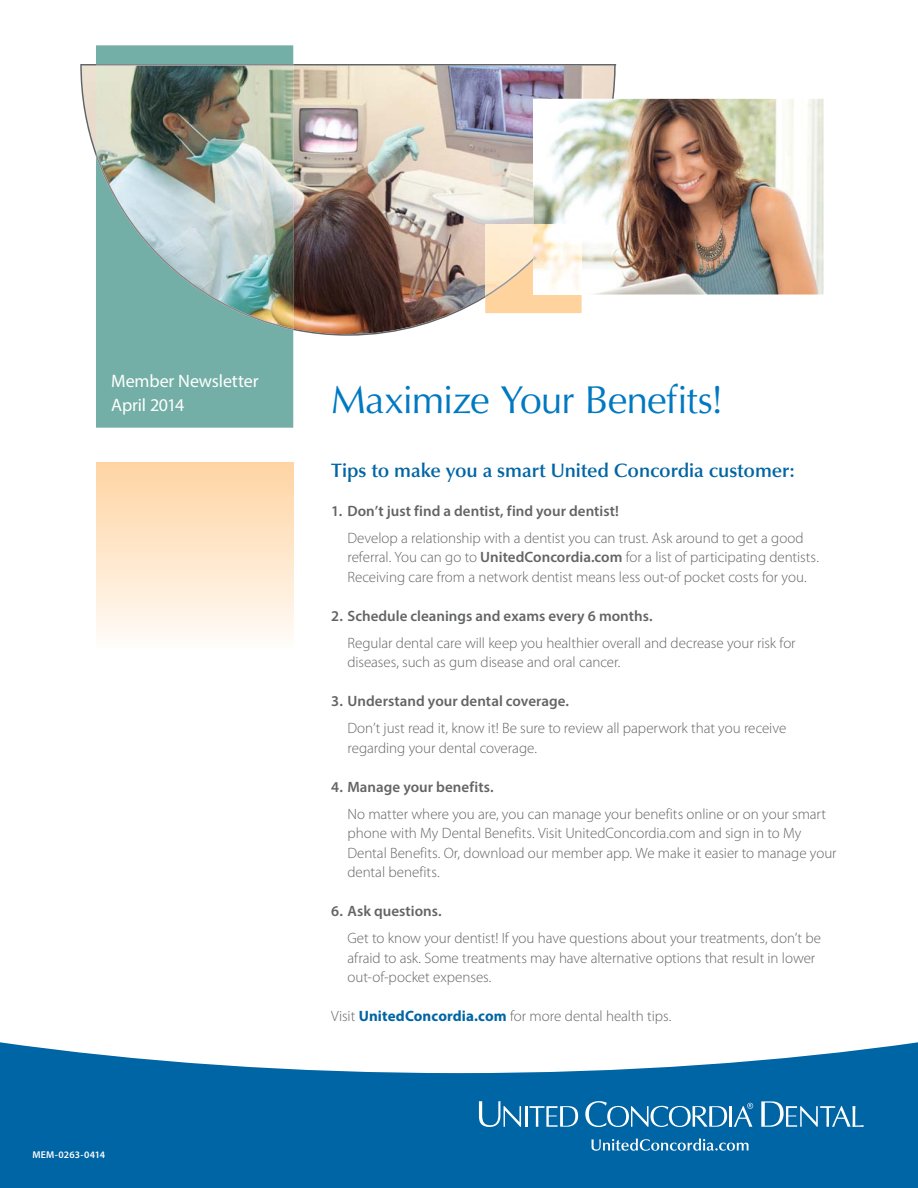
<style>
.page{position:relative;width:918px;height:1188px;background:#fff}
.page>*{position:absolute;margin:0;border:0;box-sizing:border-box;transform-origin:0 0}
.t1{font:39px "Optima LT Std";letter-spacing:-.02em;color:#0079c1}
.t2{font:600 19.5px "Optima LT Std";letter-spacing:-.005em;color:#0065a4}
.t3{font:18px/24px "Myriad Pro";letter-spacing:-.01em;color:#fff}
.t4{font:300 15px/19.5px "Myriad Pro";letter-spacing:-.005em;color:#636466}
.t5{font:600 15px "Myriad Pro";color:#636466}
.t6{font:600 9.9px "Myriad Pro";letter-spacing:.015em;color:#fff}
.s1{font-weight:600}
.s2{font-weight:700;color:#0065a4}
</style>
<div class="page">
<svg style="left:0;top:1042px;width:918px;height:146px;fill:#0065a4"></svg>
<img style="left:80px;top:64px;width:536px;height:272px">
<img style="left:533px;top:99px;width:291px;height:195px">
<div style="left:485px;top:224px;width:48px;height:34px;background:#feecd2"></div>
<svg style="left:485px;top:258px;width:97px;height:55px;background:#fbd7aa"></svg>
<img style="left:533px;top:224px;width:49px;height:70px">
<div style="left:96px;top:45px;width:197px;height:383px;background:#73afa6"></div>
<img style="left:96px;top:64px;width:197px;height:266px">
<div style="left:96px;top:463px;width:197px;height:187px;background:linear-gradient(to bottom,#ffd4a2,#fffcf9)"></div>
<hr style="left:525px;top:1106px;width:2px;height:21px;background:#fff">
<svg style="left:530px;top:1106px;width:48px;height:21px"></svg>
<hr style="left:730px;top:1106px;width:2px;height:21px;background:#fff">
<svg style="left:479px;top:1101px;width:42px;height:26px"></svg>
<svg style="left:585px;top:1101px;width:142px;height:26px;background:#3886b7"></svg>
<svg style="left:734px;top:1103px;width:19px;height:24px"></svg>
<svg style="left:761px;top:1101px;width:103px;height:26px;background:#3a88b8"></svg>
<svg style="left:591px;top:1138px;width:158px;height:13px;background:#438dbb"></svg>
<p class="t3" style="left:111px;top:369px;width:149px">Member Newsletter<br>April 2014</p>
<p class="t6" style="left:32px;top:1151px;width:74px">MEM-0263-0414</p>
<h1 class="t1" style="left:331px;top:377px;width:394px">Maximize Your Benefits!</h1>
<h2 class="t2" style="left:331px;top:458px;width:465px">Tips to make you a smart United Concordia customer:</h2>
<p class="t5" style="left:331px;top:505px;width:289px">1. Don’t just find a dentist, find your dentist!</p>
<p class="t4" style="left:347px;top:529px;width:473px">Develop a relationship with a dentist you can trust. Ask around to get a good referral. You can go to <span class="s1">UnitedConcordia.com</span> for a list of participating dentists.<br>Receiving care from a network dentist means less out-of pocket costs for you.</p>
<p class="t5" style="left:331px;top:610px;width:323px">2. Schedule cleanings and exams every 6 months.</p>
<p class="t4" style="left:347px;top:634px;width:450px">Regular dental care will keep you healthier overall and decrease your risk for diseases, such as gum disease and oral cancer.</p>
<p class="t5" style="left:331px;top:695px;width:239px">3. Understand your dental coverage.</p>
<p class="t4" style="left:347px;top:719px;width:440px">Don’t just read it, know it! Be sure to review all paperwork that you receive regarding your dental coverage.</p>
<p class="t5" style="left:331px;top:781px;width:164px">4. Manage your benefits.</p>
<p class="t4" style="left:347px;top:805px;width:491px">No matter where you are, you can manage your benefits online or on your smart phone with My Dental Benefits. Visit UnitedConcordia.com and sign in to My Dental Benefits. Or, download our member app. We make it easier to manage your dental benefits.</p>
<p class="t5" style="left:331px;top:905px;width:112px">6. Ask questions.</p>
<p class="t4" style="left:347px;top:929px;width:475px">Get to know your dentist! If you have questions about your treatments, don’t be afraid to ask. Some treatments may have alternative options that result in lower out-of-pocket expenses.</p>
<p class="t4" style="left:331px;top:1007px;width:342px">Visit <span class="s2">UnitedConcordia.com</span> for more dental health tips.</p>
</div>
